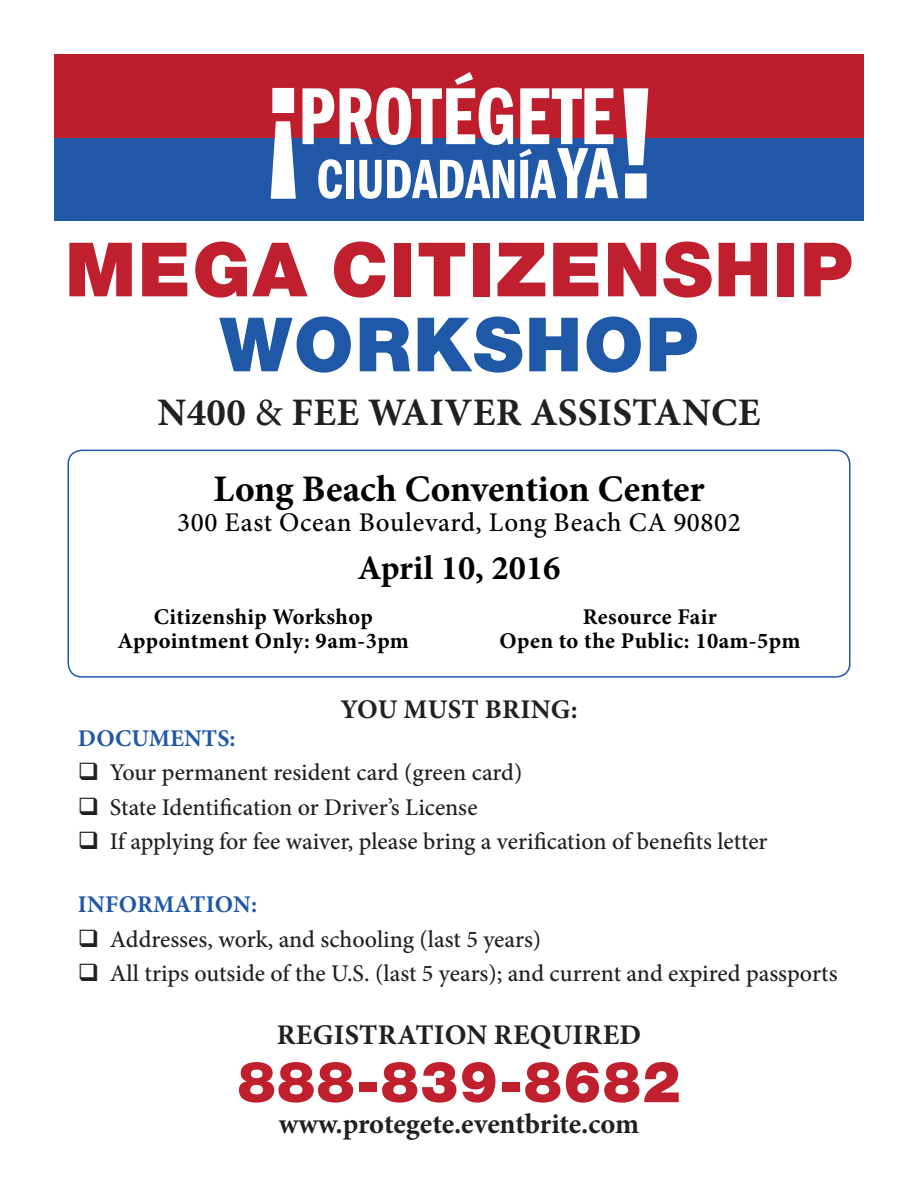
<style>
.page{position:relative;width:918px;height:1188px;background:#fff}
.page>*{position:absolute;margin:0;border:0;box-sizing:border-box;transform-origin:0 0}
.t1{font:900 75px "Helvetica Neue";letter-spacing:.025em;color:#c01f2e}
.t2{font:900 75px "Helvetica Neue";letter-spacing:.025em;color:#1f58a7}
.t3{font:900 57px "Helvetica Neue";letter-spacing:.025em;color:#c01f2e}
.t4{font:700 39px "Minion Pro";letter-spacing:.01em;color:#231f20}
.t5{font:700 37.5px "Minion Pro";letter-spacing:-.005em;color:#000}
.t6{font:700 34.5px "Minion Pro";color:#000}
.t7{font:700 28.5px "Minion Pro";color:#231f20}
.t8{font:500 27px "Minion Pro";letter-spacing:.02em;color:#000}
.t9{font:700 27px "Minion Pro";letter-spacing:.005em;color:#231f20}
.t10{font:500 24px "Minion Pro";color:#231f20}
.t11{font:700 24px "Minion Pro";letter-spacing:.005em;color:#1f58a7}
.t12{font:700 22.5px "Minion Pro";letter-spacing:.02em;color:#000}
.s1{font-weight:400}
</style>
<div class="page">
<div style="left:54px;top:54px;width:810px;height:166px;background:#be1d2c"></div>
<div style="left:54px;top:138px;width:810px;height:82px;background:#2157a7"></div>
<svg style="left:271px;top:88px;width:25px;height:111px"></svg>
<svg style="left:303px;top:72px;width:345px;height:127px"></svg>
<div style="left:68px;top:450px;width:782px;height:228px;border:2px solid #1f58a7;border-radius:14px"></div>
<p class="t1" style="left:65px;top:225px;width:789px">MEGA CITIZENSHIP</p>
<p class="t2" style="left:220px;top:300px;width:480px">WORKSHOP</p>
<p class="t4" style="left:157px;top:385px;width:605px">N400 <span class="s1">&amp;</span> FEE WAIVER ASSISTANCE</p>
<p class="t5" style="left:213px;top:463px;width:493px">Long Beach Convention Center</p>
<p class="t8" style="left:177px;top:504px;width:565px">300 East Ocean Boulevard, Long Beach CA 90802</p>
<p class="t6" style="left:357px;top:544px;width:205px">April 10, 2016</p>
<p class="t12" style="left:154px;top:601px;width:220px">Citizenship Workshop</p>
<p class="t12" style="left:118px;top:625px;width:293px">Appointment Only: 9am-3pm</p>
<p class="t12" style="left:583px;top:601px;width:136px">Resource Fair</p>
<p class="t12" style="left:499px;top:625px;width:302px">Open to the Public: 10am-5pm</p>
<p class="t9" style="left:340px;top:690px;width:239px">YOU MUST BRING:</p>
<p class="t11" style="left:78px;top:721px;width:159px">DOCUMENTS:</p>
<p class="t10" style="left:78px;top:756px;width:446px">❑ Your permanent resident card (green card)</p>
<p class="t10" style="left:78px;top:791px;width:401px">❑ State Identification or Driver’s License</p>
<p class="t10" style="left:78px;top:825px;width:691px">❑ If applying for fee waiver, please bring a verification of benefits letter</p>
<p class="t11" style="left:78px;top:888px;width:181px">INFORMATION:</p>
<p class="t10" style="left:78px;top:923px;width:465px">❑ Addresses, work, and schooling (last 5 years)</p>
<p class="t10" style="left:78px;top:957px;width:761px">❑ All trips outside of the U.S. (last 5 years); and current and expired passports</p>
<p class="t7" style="left:277px;top:1015px;width:366px">REGISTRATION REQUIRED</p>
<p class="t3" style="left:238px;top:1048px;width:444px">888-839-8682</p>
<p class="t7" style="left:279px;top:1104px;width:362px">www.protegete.eventbrite.com</p>
</div>
